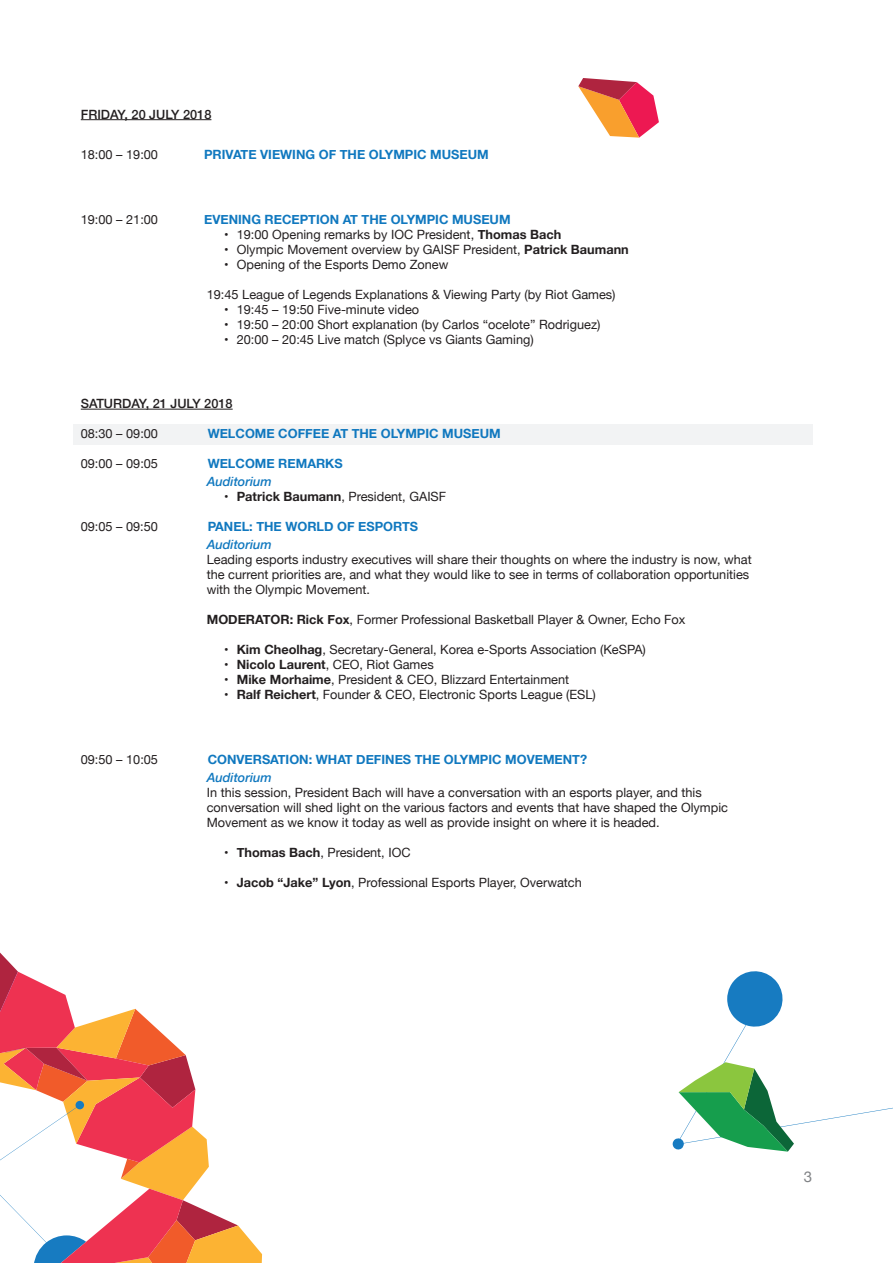
<style>
.page{position:relative;width:893px;height:1263px;background:#fff}
.page>*{position:absolute;margin:0;border:0;box-sizing:border-box;transform-origin:0 0}
.Text_de_base__drapea{font:15px "Helvetica Neue";color:#808285}
.Tex_de_basse_alignié{font:12.75px/15px "Helvetica Neue";color:#231f20}
.Text_de_base__date{font:700 12.75px "Helvetica Neue";color:#1078bf}
.Petit_titre_text_de{font:12.75px "Helvetica Neue";color:#231f20}
.Text_de_base__date-2{font:12.75px "Helvetica Neue";color:#231f20}
.Titre_date__souligni{font:500 12.75px "Helvetica Neue";color:#231f20}
.Petit_titre_de_base{font:italic 500 12.75px "Helvetica Neue";color:#1078bf}
.t1{font:700 12.75px "Helvetica Neue";color:#231f20}
.s1{font-weight:700}
.s2{font-weight:400}
</style>
<div class="page">
<div style="left:73px;top:424px;width:739px;height:20px;background:#f2f3f4"></div>
<hr style="left:81px;top:409px;width:152px;height:1px;background:#231f20">
<hr style="left:81px;top:119px;width:130px;height:1px;background:#231f20">
<svg style="left:673px;top:971px;width:220px;height:180px"></svg>
<svg style="left:0;top:952px;width:262px;height:311px"></svg>
<svg style="left:578px;top:78px;width:81px;height:60px"></svg>
<p class="Titre_date__souligni" style="left:81px;top:104px;width:132px">FRIDAY, 20 JULY 2018</p>
<p class="Text_de_base__date-2" style="left:81px;top:145px;width:79px">18:00 – 19:00</p>
<p class="Text_de_base__date" style="left:204px;top:145px;width:286px">PRIVATE VIEWING OF THE OLYMPIC MUSEUM</p>
<p class="Text_de_base__date-2" style="left:81px;top:210px;width:79px">19:00 – 21:00</p>
<p class="Text_de_base__date" style="left:204px;top:209px;width:308px">EVENING RECEPTION AT THE OLYMPIC MUSEUM</p>
<p class="Tex_de_basse_alignié" style="left:224px;top:227px;width:339px">• 19:00 Opening remarks by IOC President, <span class="s1">Thomas Bach</span></p>
<p class="Tex_de_basse_alignié" style="left:224px;top:242px;width:406px">• Olympic Movement overview by GAISF President, <span class="s1">Patrick Baumann</span></p>
<p class="Tex_de_basse_alignié" style="left:224px;top:257px;width:226px">• Opening of the Esports Demo Zonew</p>
<p class="Petit_titre_text_de" style="left:207px;top:285px;width:410px">19:45 League of Legends Explanations &amp; Viewing Party (by Riot Games)</p>
<p class="Tex_de_basse_alignié" style="left:224px;top:302px;width:197px">• 19:45 – 19:50 Five-minute video</p>
<p class="Tex_de_basse_alignié" style="left:224px;top:317px;width:378px">• 19:50 – 20:00 Short explanation (by Carlos “ocelote” Rodriguez)</p>
<p class="Tex_de_basse_alignié" style="left:224px;top:332px;width:311px">• 20:00 – 20:45 Live match (Splyce vs Giants Gaming)</p>
<p class="Titre_date__souligni" style="left:81px;top:393px;width:153px">SATURDAY, 21 JULY 2018</p>
<p class="Text_de_base__date-2" style="left:81px;top:424px;width:79px">08:30 – 09:00</p>
<p class="Text_de_base__date" style="left:208px;top:424px;width:295px">WELCOME COFFEE AT THE OLYMPIC MUSEUM</p>
<p class="Text_de_base__date-2" style="left:81px;top:454px;width:79px">09:00 – 09:05</p>
<p class="Text_de_base__date" style="left:208px;top:454px;width:137px">WELCOME REMARKS</p>
<p class="Petit_titre_de_base" style="left:207px;top:471px;width:67px">Auditorium</p>
<p class="Tex_de_basse_alignié" style="left:224px;top:490px;width:224px"><span class="s1">• Patrick Baumann</span>, President, GAISF</p>
<p class="Text_de_base__date-2" style="left:81px;top:517px;width:79px">09:05 – 09:50</p>
<p class="Text_de_base__date" style="left:208px;top:517px;width:212px">PANEL: THE WORLD OF ESPORTS</p>
<p class="Petit_titre_de_base" style="left:207px;top:534px;width:67px">Auditorium</p>
<p class="Tex_de_basse_alignié" style="left:207px;top:553px;width:547px">Leading esports industry executives will share their thoughts on where the industry is now, what the current priorities are, and what they would like to see in terms of collaboration opportunities with the Olympic Movement.</p>
<p class="Petit_titre_text_de" style="left:207px;top:610px;width:480px"><span class="s1">MODERATOR: Rick Fox</span>, Former Professional Basketball Player &amp; Owner, Echo Fox</p>
<p class="Tex_de_basse_alignié" style="left:224px;top:643px;width:423px"><span class="s1">• Kim Cheolhag</span>, Secretary-General, Korea e-Sports Association (KeSPA)</p>
<p class="t1" style="left:224px;top:655px;width:211px">• Nicolo Laurent<span class="s2">, CEO, Riot Games</span></p>
<p class="Tex_de_basse_alignié" style="left:224px;top:673px;width:347px"><span class="s1">• Mike Morhaime</span>, President &amp; CEO, Blizzard Entertainment</p>
<p class="Tex_de_basse_alignié" style="left:224px;top:688px;width:373px"><span class="s1">• Ralf Reichert</span>, Founder &amp; CEO, Electronic Sports League (ESL)</p>
<p class="Text_de_base__date-2" style="left:81px;top:750px;width:79px">09:50 – 10:05</p>
<p class="Text_de_base__date" style="left:208px;top:749px;width:381px">CONVERSATION: WHAT DEFINES THE OLYMPIC MOVEMENT?</p>
<p class="Petit_titre_de_base" style="left:207px;top:766px;width:67px">Auditorium</p>
<p class="Tex_de_basse_alignié" style="left:207px;top:785px;width:523px">In this session, President Bach will have a conversation with an esports player, and this conversation will shed light on the various factors and events that have shaped the Olympic<br>Movement as we know it today as well as provide insight on where it is headed.</p>
<p class="Tex_de_basse_alignié" style="left:224px;top:845px;width:188px"><span class="s1">• Thomas Bach</span>, President, IOC</p>
<p class="Tex_de_basse_alignié" style="left:224px;top:875px;width:359px"><span class="s1">• Jacob “Jake” Lyon</span>, Professional Esports Player, Overwatch</p>
<p class="Text_de_base__drapea" style="left:804px;top:1166px;width:10px">3</p>
</div>
